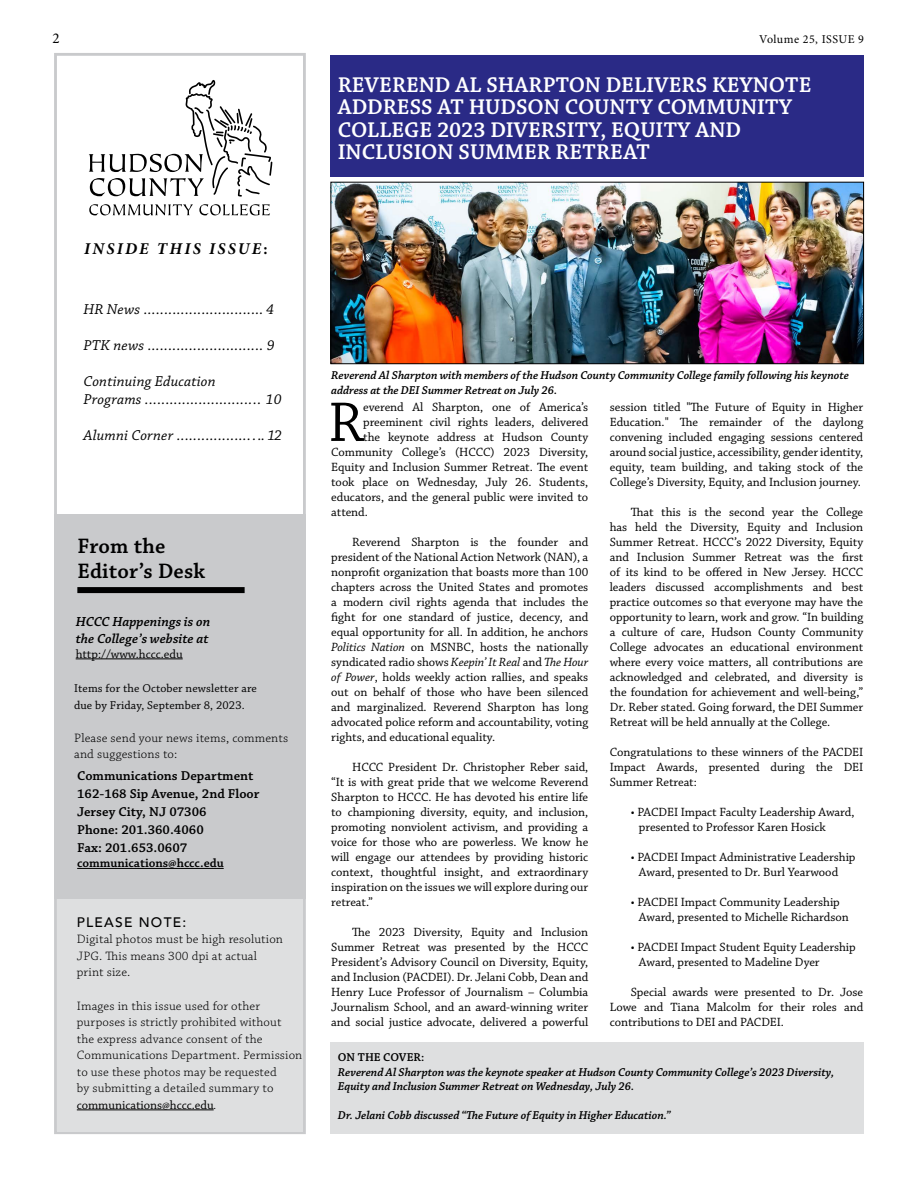
<style>
.page{position:relative;width:918px;height:1188px;background:#fff}
.page>*{position:absolute;margin:0;border:0;box-sizing:border-box;transform-origin:0 0}
.t1{font:58.8px "Chaparral Pro";color:#000}
.t2{font:600 22.5px/22.5px "Chaparral Pro";color:#fff}
.t3{font:600 22.05px/24.8px "Chaparral Pro";letter-spacing:.01em;color:#000}
.t4{font:italic 700 16.5px "Minion Pro";letter-spacing:.14em;color:#000}
.t5{font:15px/18px "Chaparral Pro It Capt";letter-spacing:.01em;color:#000}
.t6{font:15px "Minion Pro";color:#000}
.t7{font:13.8px/16.5px "Chaparral Pro Semibold It Capt";color:#000}
.t8{font:500 13.8px "Avenir";letter-spacing:.09em;color:#000}
.t9{font:13.5px/18px "Chaparral Pro Semibold Capt";color:#000}
.t10{font:12.75px/16.5px "Chaparral Pro Light Capt";letter-spacing:.01em;color:#000}
.t11{font:12.6px/15px "Chaparral Pro";letter-spacing:-.005em;color:#000;text-align:justify}
.t12{font:12.6px "Chaparral Pro Semibold Capt";letter-spacing:-.005em;color:#000}
.t13{font:italic 600 12px/14.4px "Chaparral Pro";color:#000}
.t14{font:12px/16.5px "Chaparral Pro";letter-spacing:.01em;color:#000}
.t15{font:12px "Minion Pro";letter-spacing:.04em;color:#000}
.t16{font:600 12px "Chaparral Pro";letter-spacing:-.005em;color:#000}
.s1{font-style:normal;font-stretch:condensed}
.s2{font-family:"Chaparral Pro Light It Capt";font-size:12.75px}
.s3{font-style:italic}
</style>
<div class="page">
<div style="left:54px;top:53px;width:252px;height:1081px;border:3px solid #c9cacc"></div>
<div style="left:57px;top:898px;width:246px;height:233px;background:#dedfe0"></div>
<div style="left:54px;top:514px;width:252px;height:384px;background:#c9cacc"></div>
<div style="left:77px;top:587px;width:168px;height:6px;background:#000"></div>
<hr style="left:76px;top:659px;width:107px;height:1px;background:#000">
<div style="left:330px;top:1043px;width:534px;height:91px;background:#dedfe0"></div>
<hr style="left:77px;top:868px;width:147px;height:1px;background:#000">
<hr style="left:77px;top:1110px;width:137px;height:1px;background:#000">
<svg style="left:89px;top:80px;width:183px;height:117px"></svg>
<svg style="left:89px;top:204px;width:104px;height:11px"></svg>
<svg style="left:199px;top:204px;width:71px;height:11px"></svg>
<img style="left:332px;top:184px;width:530px;height:178px">
<div style="left:330px;top:182px;width:534px;height:182px;border:1px solid #000"></div>
<div style="left:330px;top:56px;width:534px;height:121px;background:#2a2a86"></div>
<p class="t6" style="left:53px;top:28px;width:9px">2</p>
<p class="t15" style="left:759px;top:31px;width:106px">Volume 25, ISSUE 9</p>
<h2 class="t2" style="left:338px;top:74px;width:475px">REVEREND AL SHARPTON DELIVERS KEYNOTE ADDRESS AT HUDSON COUNTY COMMUNITY COLLEGE 2023 DIVERSITY, EQUITY AND INCLUSION SUMMER RETREAT</h2>
<h3 class="t4" style="left:84px;top:237px;width:185px">INSIDE THIS ISSUE<span class="s1">:</span></h3>
<p class="t5" style="left:83px;top:301px;width:192px">HR News ............................. 4</p>
<p class="t5" style="left:83px;top:337px;width:193px">PTK news ............................ 9</p>
<p class="t5" style="left:83px;top:373px;width:200px">Continuing Education<br>Programs ............................ 10</p>
<p class="t5" style="left:83px;top:427px;width:200px">Alumni Corner ..................... 12</p>
<h3 class="t3" style="left:77px;top:535px;width:129px">From the<br>Editor’s Desk</h3>
<p class="t7" style="left:76px;top:614px;width:136px">HCCC Happenings is on the College’s website at</p>
<p class="t11" style="left:76px;top:647px;width:109px">http://www.hccc.edu</p>
<p class="t14" style="left:74px;top:680px;width:184px">Items for the October newsletter are due by Friday, September 8, 2023.</p>
<p class="t10" style="left:74px;top:730px;width:216px">Please send your news items, comments and suggestions to:</p>
<p class="t9" style="left:77px;top:767px;width:184px">Communications Department<br>162-168 Sip Avenue, 2nd Floor<br>Jersey City, NJ 07306<br>Phone: 201.360.4060<br>Fax: 201.653.0607</p>
<p class="t12" style="left:77px;top:856px;width:148px">communications@hccc.edu</p>
<p class="t8" style="left:77px;top:910px;width:111px">PLEASE NOTE:</p>
<p class="t10" style="left:77px;top:932px;width:208px">Digital photos must be high resolution<br>JPG. This means 300 dpi at actual print size.</p>
<p class="t10" style="left:77px;top:998px;width:227px">Images in this issue used for other purposes is strictly prohibited without<br>the express advance consent of the Communications Department. Permission to use these photos may be requested<br>by submitting a detailed summary to</p>
<p class="t11" style="left:77px;top:1098px;width:142px">communications@hccc.edu<span class="s2">.</span></p>
<p class="t13" style="left:331px;top:369px;width:519px">Reverend Al Sharpton with members of the Hudson County Community College family following his keynote address at the DEI Summer Retreat on July 26.</p>
<h1 class="t1" style="left:328px;top:390px;width:37px">R</h1>
<p class="t11" style="left:363px;top:400px;width:227px">everend Al Sharpton, one of America’s</p>
<p class="t11" style="left:363px;top:415px;width:227px">preeminent civil rights leaders, delivered</p>
<p class="t11" style="left:363px;top:430px;width:227px">the keynote address at Hudson County</p>
<p class="t11" style="left:331px;top:445px;width:259px">Community College’s (HCCC) 2023 Diversity,</p>
<p class="t11" style="left:331px;top:460px;width:259px">Equity and Inclusion Summer Retreat. The event</p>
<p class="t11" style="left:331px;top:475px;width:259px">took place on Wednesday, July 26. Students,</p>
<p class="t11" style="left:331px;top:490px;width:259px">educators, and the general public were invited to</p>
<p class="t11" style="left:331px;top:505px;width:38px">attend.</p>
<p class="t11" style="left:331px;top:535px;width:259px;text-indent:21px">Reverend Sharpton is the founder and president of the National Action Network (NAN), a nonprofit organization that boasts more than 100 chapters across the United States and promotes a modern civil rights agenda that includes the fight for one standard of justice, decency, and equal opportunity for all. In addition, he anchors <span class="s3">Politics Nation</span> on MSNBC, hosts the nationally syndicated radio shows <span class="s3">Keepin’ It Real</span> and <span class="s3">The Hour of Power</span>, holds weekly action rallies, and speaks out on behalf of those who have been silenced and marginalized. Reverend Sharpton has long advocated police reform and accountability, voting rights, and educational equality.</p>
<p class="t11" style="left:331px;top:760px;width:259px;text-indent:21px">HCCC President Dr. Christopher Reber said, “It is with great pride that we welcome Reverend Sharpton to HCCC. He has devoted his entire life to championing diversity, equity, and inclusion, promoting nonviolent activism, and providing a voice for those who are powerless. We know he will engage our attendees by providing historic context, thoughtful insight, and extraordinary inspiration on the issues we will explore during our retreat.”</p>
<p class="t11" style="left:331px;top:925px;width:259px;text-indent:21px">The 2023 Diversity, Equity and Inclusion Summer Retreat was presented by the HCCC President’s Advisory Council on Diversity, Equity, and Inclusion (PACDEI). Dr. Jelani Cobb, Dean and Henry Luce Professor of Journalism – Columbia Journalism School, and an award-winning writer and social justice advocate, delivered a powerful</p>
<p class="t11" style="left:610px;top:400px;width:255px">session titled "The Future of Equity in Higher Education." The remainder of the daylong convening included engaging sessions centered around social justice, accessibility, gender identity, equity, team building, and taking stock of the College’s Diversity, Equity, and Inclusion journey.</p>
<p class="t11" style="left:610px;top:505px;width:255px;text-indent:21px">That this is the second year the College has held the Diversity, Equity and Inclusion Summer Retreat. HCCC’s 2022 Diversity, Equity and Inclusion Summer Retreat was the first of its kind to be offered in New Jersey. HCCC leaders discussed accomplishments and best practice outcomes so that everyone may have the opportunity to learn, work and grow. “In building a culture of care, Hudson County Community College advocates an educational environment where every voice matters, all contributions are acknowledged and celebrated, and diversity is the foundation for achievement and well-being,” Dr. Reber stated. Going forward, the DEI Summer Retreat will be held annually at the College.</p>
<p class="t11" style="left:610px;top:745px;width:255px">Congratulations to these winners of the PACDEI Impact Awards, presented during the DEI Summer Retreat:</p>
<p class="t11" style="left:639px;top:805px;width:217px;text-indent:-8px">• PACDEI Impact Faculty Leadership Award, presented to Professor Karen Hosick</p>
<p class="t11" style="left:639px;top:850px;width:218px;text-indent:-8px">• PACDEI Impact Administrative Leadership<br>Award, presented to Dr. Burl Yearwood</p>
<p class="t11" style="left:639px;top:895px;width:211px;text-indent:-8px">• PACDEI Impact Community Leadership<br>Award, presented to Michelle Richardson</p>
<p class="t11" style="left:639px;top:940px;width:218px;text-indent:-8px">• PACDEI Impact Student Equity Leadership<br>Award, presented to Madeline Dyer</p>
<p class="t11" style="left:610px;top:985px;width:255px;text-indent:21px">Special awards were presented to Dr. Jose Lowe and Tiana Malcolm for their roles and contributions to DEI and PACDEI.</p>
<p class="t16" style="left:338px;top:1051px;width:88px">ON THE COVER:</p>
<p class="t13" style="left:338px;top:1065px;width:498px">Reverend Al Sharpton was the keynote speaker at Hudson County Community College’s 2023 Diversity,<br>Equity and Inclusion Summer Retreat on Wednesday, July 26.</p>
<p class="t13" style="left:338px;top:1108px;width:334px">Dr. Jelani Cobb discussed “The Future of Equity in Higher Education.”</p>
</div>
